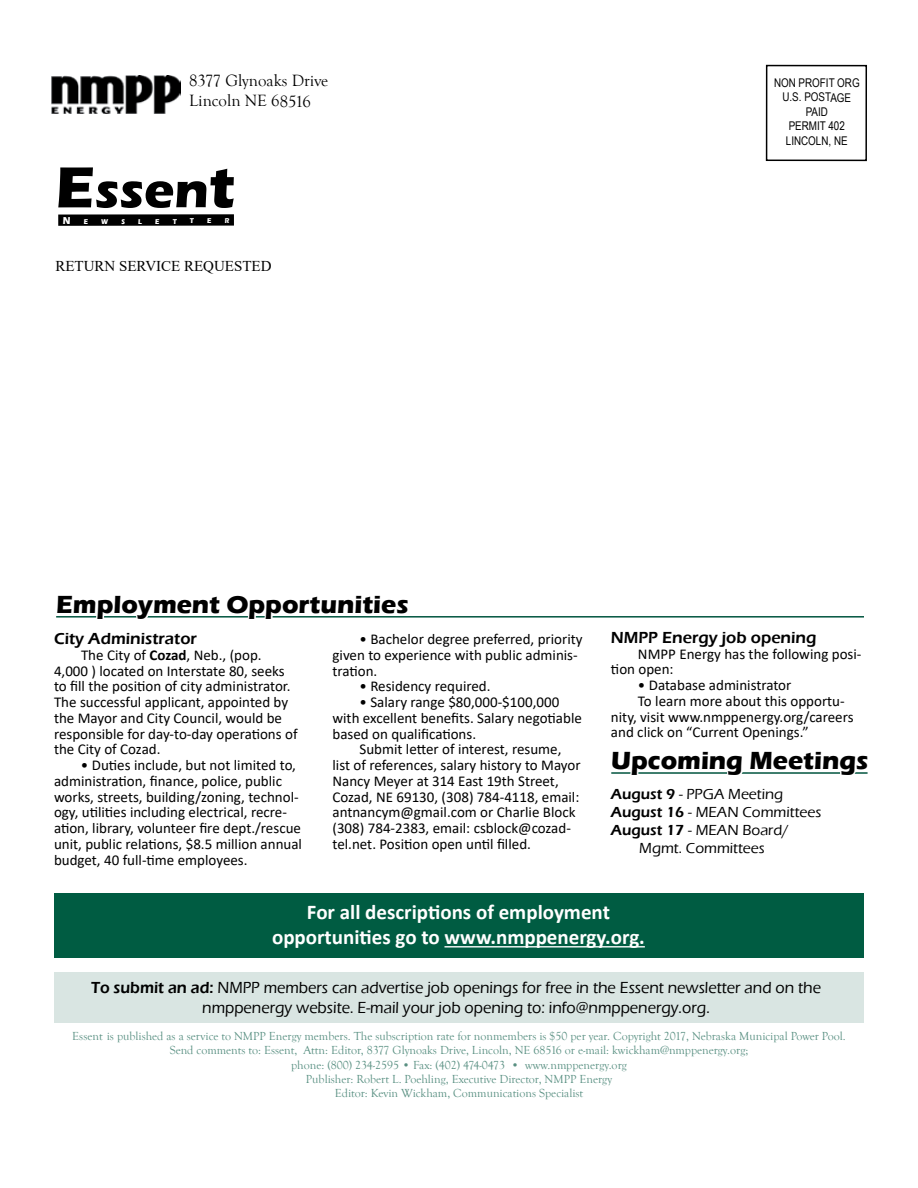
<style>
.page{position:relative;width:918px;height:1188px;background:#fff}
.page>*{position:absolute;margin:0;border:0;box-sizing:border-box;transform-origin:0 0}
.t1{font:700 51px "Eras ITC";color:#000}
.t2{font:700 25.5px "Eras ITC";color:#000}
.t3{font:700 21px/25.2px "Calibri";color:#fff;text-align:center}
.t4{font:16.8px/20.1px "Goudy Old Style T";color:#000}
.t5{font:500 16.5px/19.8px "Eras ITC";color:#000;text-align:center;scale:.95 1}
.t6{font:600 16.5px "Eras ITC";color:#000}
.t7{font:15px/15.8px "Calibri";color:#000}
.t8{font:500 15px "Eras ITC";color:#000}
.t9{font:15px "Times New Roman";color:#000}
.t10{font:12px/14.4px "Goudy Old Style T";color:#599082;text-align:center}
.t11{font:12px/14.4px "Arial Narrow";color:#000;text-align:center}
.t12{font:700 10.35px "Eras ITC";color:#fff;scale:.91 1}
.t13{font:700 7.2px "Eras ITC";color:#fff;scale:.91 1}
.s1{font-size:60px}
.s2{font-size:61.2px}
.s3{font-weight:700}
.s4{font-weight:600}
</style>
<div class="page">
<div style="left:54px;top:973px;width:810px;height:50px;background:#d9e5e2"></div>
<hr style="left:56px;top:616px;width:808px;height:2px;background:#00543e">
<svg style="left:56px;top:616px;width:355px;height:2px"></svg>
<svg style="left:610px;top:616px;width:258px;height:357px"></svg>
<div style="left:54px;top:894px;width:810px;height:64px;background:#005c42"></div>
<hr style="left:444px;top:946px;width:201px;height:1px;background:#fff">
<div style="left:766px;top:65px;width:101px;height:96px;border:2px solid #000"></div>
<div style="left:58px;top:214px;width:176px;height:12px;background:#000"></div>
<img style="left:52px;top:75px;width:129px;height:38px">
<p class="t4" style="left:189px;top:71px;width:141px">8377 Glynoaks Drive<br>Lincoln NE 68516</p>
<h1 class="t1" style="left:55px;top:161px;width:181px"><span class="s1">E</span>ssen<span class="s2">t</span></h1>
<p class="t12" style="left:63px;top:214px;width:10px">N</p>
<p class="t13" style="left:84px;top:217px;width:6px">E</p>
<p class="t13" style="left:101px;top:217px;width:9px">W</p>
<p class="t13" style="left:121px;top:217px;width:6px">S</p>
<p class="t13" style="left:138px;top:217px;width:6px">L</p>
<p class="t13" style="left:155px;top:217px;width:6px">E</p>
<p class="t13" style="left:173px;top:217px;width:6px">T</p>
<p class="t13" style="left:190px;top:217px;width:6px">T</p>
<p class="t13" style="left:207px;top:217px;width:6px">E</p>
<p class="t13" style="left:225px;top:217px;width:7px">R</p>
<p class="t9" style="left:55px;top:255px;width:218px">RETURN SERVICE REQUESTED</p>
<p class="t11" style="left:774px;top:75px;width:87px">NON PROFIT ORG<br>U.S. POSTAGE<br>PAID<br>PERMIT 402<br>LINCOLN, NE</p>
<h2 class="t2" style="left:56px;top:590px;width:354px">Employment Opportunities</h2>
<p class="t6" style="left:54px;top:629px;width:144px">City Administrator</p>
<p class="t7" style="left:54px;top:647px;width:245px;text-indent:27px">The City of <span class="s3">Cozad</span>, Neb., (pop.<br>4,000 ) located on Interstate 80, seeks to fill the position of city administrator.<br>The successful applicant, appointed by the Mayor and City Council, would be responsible for day-to-day operations of the City of Cozad.</p>
<p class="t7" style="left:54px;top:757px;width:250px;text-indent:27px">• Duties include, but not limited to, administration, finance, police, public works, streets, building/zoning, technol&shy;ogy, utilities including electrical, recre&shy;ation, library, volunteer fire dept./rescue unit, public relations, $8.5 million annual budget, 40 full-time employees.</p>
<p class="t7" style="left:333px;top:631px;width:252px;text-indent:27px">• Bachelor degree preferred, priority given to experience with public adminis&shy;tration.</p>
<p class="t7" style="left:360px;top:678px;width:133px">• Residency required.</p>
<p class="t7" style="left:333px;top:694px;width:251px;text-indent:27px">• Salary range $80,000-$100,000 with excellent benefits. Salary negotiable based on qualifications.</p>
<p class="t7" style="left:333px;top:741px;width:250px;text-indent:27px">Submit letter of interest, resume, list of references, salary history to Mayor Nancy Meyer at 314 East 19th Street, Cozad, NE 69130, (308) 784-4118, email: antnancym@gmail.com or Charlie Block (308) 784-2383, email: csblock@cozad&shy;tel.net. Position open until filled.</p>
<p class="t6" style="left:611px;top:628px;width:207px">NMPP Energy job opening</p>
<p class="t7" style="left:611px;top:645px;width:252px;text-indent:27px">NMPP Energy has the following posi&shy;tion open:</p>
<p class="t7" style="left:638px;top:677px;width:155px">• Database administrator</p>
<p class="t7" style="left:638px;top:693px;width:208px">To learn more about this opportu-</p>
<p class="t7" style="left:611px;top:708px;width:244px">nity, visit www.nmppenergy.org/careers</p>
<p class="t7" style="left:611px;top:724px;width:199px">and click on “Current Openings.”</p>
<h2 class="t2" style="left:611px;top:746px;width:259px">Upcoming Meetings</h2>
<p class="t8" style="left:611px;top:786px;width:174px"><span class="s4">August 9</span> - PPGA Meeting</p>
<p class="t8" style="left:611px;top:804px;width:212px"><span class="s4">August 16</span> - MEAN Committees</p>
<p class="t8" style="left:611px;top:822px;width:179px"><span class="s4">August 17</span> - MEAN Board/</p>
<p class="t8" style="left:639px;top:840px;width:127px">Mgmt. Committees</p>
<h3 class="t3" style="left:272px;top:899px;width:374px">For all descriptions of employment opportunities go to www.nmppenergy.org.</h3>
<p class="t5" style="left:91px;top:978px;width:770px"><span class="s4">To submit an ad:</span> NMPP members can advertise job openings for free in the Essent newsletter and on the nmppenergy website. E-mail your job opening to: info@nmppenergy.org.</p>
<p class="t10" style="left:72px;top:1029px;width:775px">Essent is published as a service to NMPP Energy members. The subscription rate for nonmembers is $50 per year. Copyright 2017, Nebraska Municipal Power Pool.<br>Send comments to: Essent, Attn: Editor, 8377 Glynoaks Drive, Lincoln, NE 68516 or e-mail: kwickham@nmppenergy.org;<br>phone: (800) 234-2595 • Fax: (402) 474-0473 • www.nmppenergy.org<br>Publisher: Robert L. Poehling, Executive Director, NMPP Energy<br>Editor: Kevin Wickham, Communications Specialist</p>
</div>
